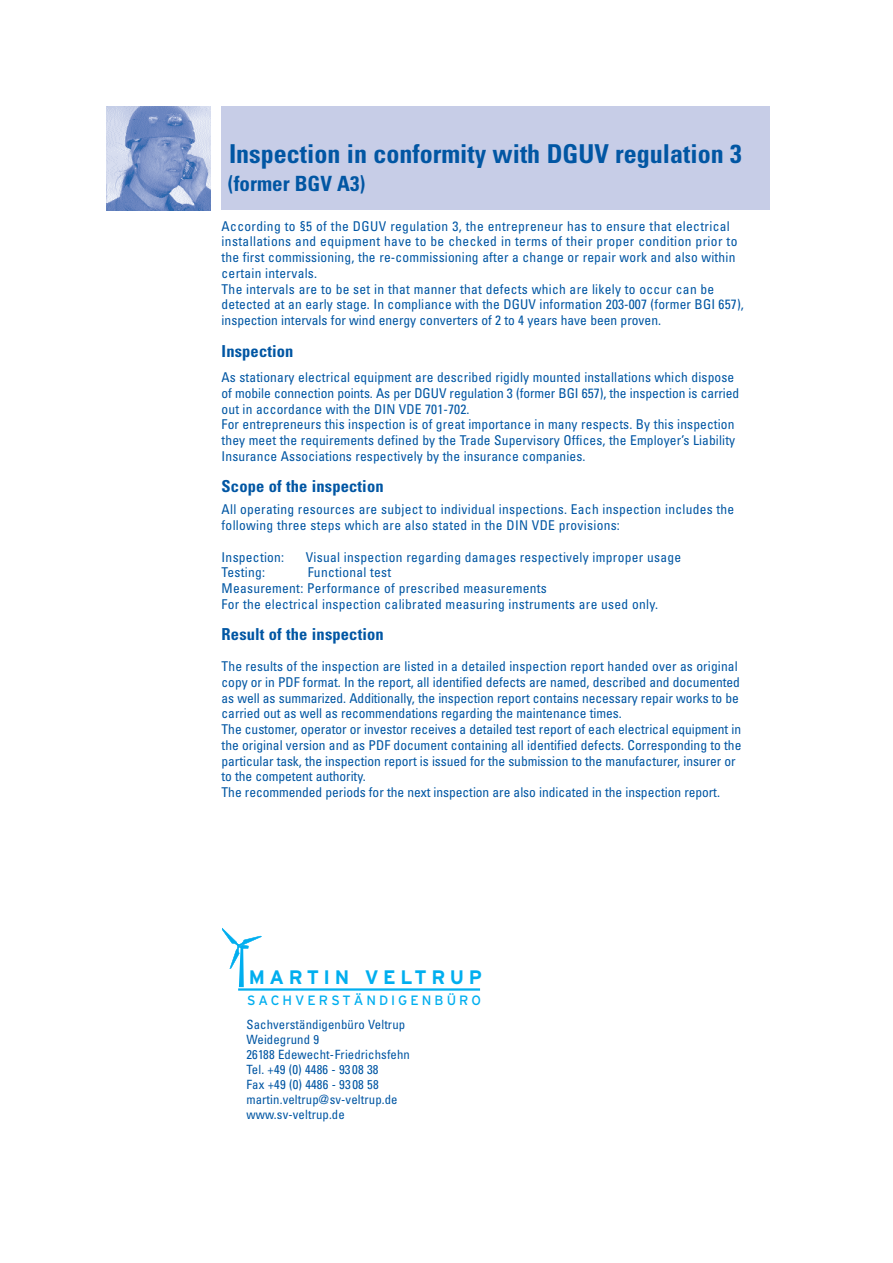
<style>
.page{position:relative;width:893px;height:1263px;background:#fff}
.page>*{position:absolute;margin:0;border:0;box-sizing:border-box;transform-origin:0 0}
.t1{font:700 condensed 26.1px "Univers";color:#0156a3}
.t2{font:700 condensed 21px "Univers";color:#0156a3}
.t3{font:700 19.5px "Interstate";letter-spacing:.235em;color:#00aeef}
.t4{font:700 condensed 16.5px "Univers";letter-spacing:.01em;color:#0156a3}
.t5{font:condensed 13.5px/15.8px "Univers";letter-spacing:.01em;color:#0156a3}
.t6{font:13.5px "Interstate";letter-spacing:.225em;color:#00aeef}
.t7{font:condensed 12.75px/15px "Univers";letter-spacing:.01em;color:#0156a3}
</style>
<div class="page">
<div style="left:221px;top:106px;width:548px;height:104px;background:#c7cde7"></div>
<img style="left:106px;top:106px;width:104px;height:104px">
<hr style="left:238px;top:988px;width:242px;height:3px;background:#00aeef">
<svg style="left:222px;top:928px;width:40px;height:59px"></svg>
<h1 class="t1" style="left:229px;top:144px;width:514px">Inspection in conformity with DGUV regulation 3</h1>
<h2 class="t2" style="left:228px;top:176px;width:139px">(former BGV A3)</h2>
<p class="t5" style="left:222px;top:219px;width:524px">According to §5 of the DGUV regulation 3, the entrepreneur has to ensure that electrical installations and equipment have to be checked in terms of their proper condition prior to the first commissioning, the re-commissioning after a change or repair work and also within certain intervals.<br>The intervals are to be set in that manner that defects which are likely to occur can be detected at an early stage. In compliance with the DGUV information 203-007 (former BGI 657), inspection intervals for wind energy converters of 2 to 4 years have been proven.</p>
<p class="t4" style="left:222px;top:345px;width:73px">Inspection</p>
<p class="t5" style="left:222px;top:370px;width:519px">As stationary electrical equipment are described rigidly mounted installations which dispose of mobile connection points. As per DGUV regulation 3 (former BGI 657), the inspection is carried out in accordance with the DIN VDE 701-702.<br>For entrepreneurs this inspection is of great importance in many respects. By this inspection they meet the requirements defined by the Trade Supervisory Offices, the Employer’s Liability Insurance Associations respectively by the insurance companies.</p>
<p class="t4" style="left:222px;top:480px;width:164px">Scope of the inspection</p>
<p class="t5" style="left:222px;top:503px;width:514px">All operating resources are subject to individual inspections. Each inspection includes the following three steps which are also stated in the DIN VDE provisions:</p>
<p class="t5" style="left:222px;top:550px;width:64px">Inspection:</p>
<p class="t5" style="left:306px;top:550px;width:377px">Visual inspection regarding damages respectively improper usage</p>
<p class="t5" style="left:222px;top:566px;width:45px">Testing:</p>
<p class="t5" style="left:222px;top:566px;width:438px;text-indent:86px">Functional test<br>Measurement: Performance of prescribed measurements<br>For the electrical inspection calibrated measuring instruments are used only.</p>
<p class="t4" style="left:222px;top:628px;width:164px">Result of the inspection</p>
<p class="t5" style="left:222px;top:660px;width:521px">The results of the inspection are listed in a detailed inspection report handed over as original copy or in PDF format. In the report, all identified defects are named, described and documented as well as summarized. Additionally, the inspection report contains necessary repair works to be carried out as well as recommendations regarding the maintenance times.<br>The customer, operator or investor receives a detailed test report of each electrical equipment in the original version and as PDF document containing all identified defects. Corresponding to the particular task, the inspection report is issued for the submission to the manufacturer, insurer or to the competent authority.<br>The recommended periods for the next inspection are also indicated in the inspection report.</p>
<h3 class="t3" style="left:249px;top:966px;width:235px">MARTIN VELTRUP</h3>
<p class="t6" style="left:247px;top:992px;width:235px">SACHVERSTÄNDIGENBÜRO</p>
<p class="t7" style="left:246px;top:1018px;width:165px">Sachverständigenbüro Veltrup<br>Weidegrund 9<br>26188 Edewecht-Friedrichsfehn<br>Tel. +49 (0) 4486 - 93 08 38<br>Fax +49 (0) 4486 - 93 08 58 martin.veltrup@sv-veltrup.de www.sv-veltrup.de</p>
</div>
